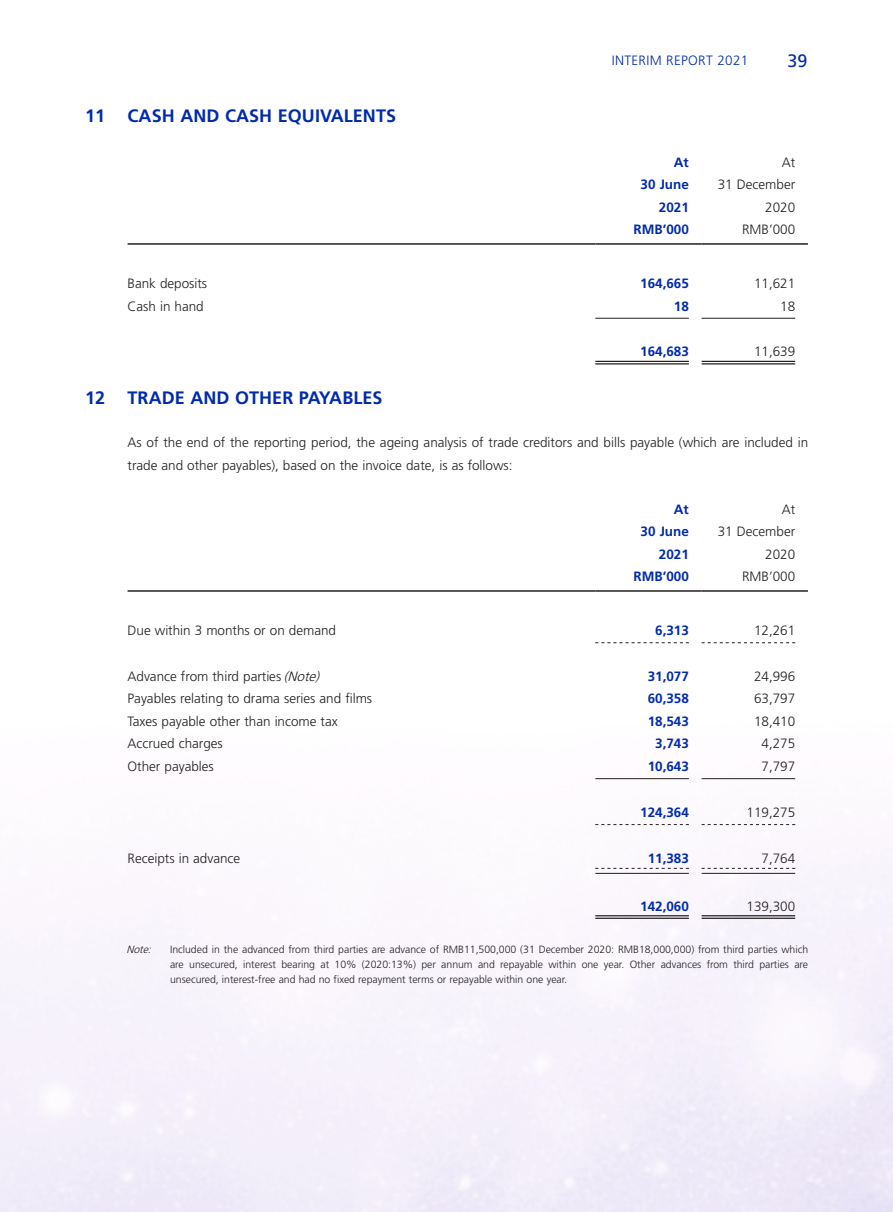
<style>
.page{position:relative;width:893px;height:1212px;background:#fff}
.page>*{position:absolute;margin:0;border:0;box-sizing:border-box;transform-origin:0 0}
.t1{font:700 18px "Frutiger LT Std";letter-spacing:.005em;color:#002baa}
.t2{font:18px "Frutiger LT Std";color:#002baa}
.t3{font:300 13.5px/22.5px "Frutiger LT Std";color:#231f20;text-align:right}
.t4{font:700 13.5px/22.5px "Frutiger LT Std";color:#002baa;text-align:right}
.t5{font:300 13.5px "Frutiger LT Std";letter-spacing:.025em;color:#002baa}
.t6{font:300 10.5px/15px "Frutiger LT Std";color:#231f20;text-align:justify}
.t7{font:italic 300 10.5px "Frutiger LT Std";color:#231f20}
.s1{font-style:italic}
</style>
<div class="page">
<hr style="left:128px;top:243px;width:467px;height:2px;background:#231f20">
<hr style="left:595px;top:243px;width:107px;height:2px;background:#231f20">
<hr style="left:702px;top:243px;width:106px;height:2px;background:#231f20">
<hr style="left:595px;top:318px;width:94px;height:1px;background:#231f20">
<hr style="left:702px;top:318px;width:93px;height:1px;background:#231f20">
<hr style="left:595px;top:361px;width:94px;height:1px;background:#231f20">
<hr style="left:595px;top:363px;width:94px;height:1px;background:#231f20">
<hr style="left:702px;top:361px;width:93px;height:1px;background:#231f20">
<hr style="left:702px;top:363px;width:93px;height:1px;background:#231f20">
<hr style="left:128px;top:590px;width:467px;height:2px;background:#231f20">
<hr style="left:595px;top:590px;width:107px;height:2px;background:#231f20">
<hr style="left:702px;top:590px;width:106px;height:2px;background:#231f20">
<svg style="left:595px;top:642px;width:94px;height:1px"></svg>
<svg style="left:702px;top:642px;width:93px;height:1px"></svg>
<hr style="left:595px;top:778px;width:94px;height:1px;background:#231f20">
<hr style="left:702px;top:778px;width:93px;height:1px;background:#231f20">
<svg style="left:595px;top:824px;width:94px;height:1px"></svg>
<svg style="left:702px;top:824px;width:93px;height:1px"></svg>
<svg style="left:595px;top:868px;width:94px;height:1px"></svg>
<hr style="left:595px;top:873px;width:94px;height:1px;background:#231f20">
<svg style="left:702px;top:868px;width:93px;height:1px"></svg>
<hr style="left:702px;top:873px;width:93px;height:1px;background:#231f20">
<hr style="left:595px;top:915px;width:94px;height:1px;background:#231f20">
<hr style="left:595px;top:918px;width:94px;height:1px;background:#231f20">
<hr style="left:702px;top:915px;width:93px;height:1px;background:#231f20">
<hr style="left:702px;top:918px;width:93px;height:1px;background:#231f20">
<h1 class="t1" style="left:85px;top:106px;width:313px">11 CASH AND CASH EQUIVALENTS</h1>
<p class="t5" style="left:612px;top:52px;width:138px">INTERIM REPORT 2021</p>
<h1 class="t2" style="left:787px;top:51px;width:22px">39</h1>
<p class="t4" style="left:641px;top:151px;width:50px">At<br>30 June<br>2021</p>
<p class="t3" style="left:718px;top:151px;width:79px">At<br>31 December<br>2020</p>
<p class="t4" style="left:633px;top:218px;width:57px">RMB’000</p>
<p class="t3" style="left:742px;top:219px;width:55px">RMB’000</p>
<p class="t3" style="left:128px;top:272px;width:81px">Bank deposits</p>
<p class="t4" style="left:640px;top:272px;width:50px">164,665</p>
<p class="t3" style="left:754px;top:272px;width:43px">11,621</p>
<p class="t3" style="left:128px;top:295px;width:78px">Cash in hand</p>
<p class="t4" style="left:674px;top:295px;width:16px">18</p>
<p class="t3" style="left:780px;top:295px;width:16px">18</p>
<p class="t4" style="left:640px;top:340px;width:50px">164,683</p>
<p class="t3" style="left:754px;top:341px;width:43px">11,639</p>
<h1 class="t1" style="left:85px;top:387px;width:299px">12 TRADE AND OTHER PAYABLES</h1>
<p class="t3" style="left:128px;top:432px;width:682px;text-align:left">As of the end of the reporting period, the ageing analysis of trade creditors and bills payable (which are included in trade and other payables), based on the invoice date, is as follows:</p>
<p class="t4" style="left:641px;top:498px;width:50px">At<br>30 June<br>2021</p>
<p class="t3" style="left:718px;top:498px;width:79px">At<br>31 December<br>2020</p>
<p class="t4" style="left:633px;top:565px;width:57px">RMB’000</p>
<p class="t3" style="left:742px;top:565px;width:55px">RMB’000</p>
<p class="t3" style="left:128px;top:619px;width:210px">Due within 3 months or on demand</p>
<p class="t4" style="left:655px;top:619px;width:35px">6,313</p>
<p class="t3" style="left:754px;top:619px;width:43px">12,261</p>
<p class="t3" style="left:128px;top:665px;width:197px">Advance from third parties <span class="s1">(Note)</span></p>
<p class="t4" style="left:648px;top:665px;width:43px">31,077</p>
<p class="t3" style="left:754px;top:665px;width:43px">24,996</p>
<p class="t3" style="left:128px;top:688px;width:246px">Payables relating to drama series and films</p>
<p class="t4" style="left:648px;top:687px;width:43px">60,358</p>
<p class="t3" style="left:754px;top:688px;width:43px">63,797</p>
<p class="t3" style="left:128px;top:710px;width:212px">Taxes payable other than income tax</p>
<p class="t4" style="left:648px;top:710px;width:43px">18,543</p>
<p class="t3" style="left:754px;top:710px;width:43px">18,410</p>
<p class="t3" style="left:128px;top:733px;width:97px">Accrued charges</p>
<p class="t4" style="left:655px;top:732px;width:35px">3,743</p>
<p class="t3" style="left:761px;top:733px;width:35px">4,275</p>
<p class="t3" style="left:128px;top:755px;width:88px">Other payables</p>
<p class="t4" style="left:648px;top:755px;width:43px">10,643</p>
<p class="t3" style="left:761px;top:755px;width:35px">7,797</p>
<p class="t4" style="left:640px;top:801px;width:50px">124,364</p>
<p class="t3" style="left:747px;top:801px;width:50px">119,275</p>
<p class="t3" style="left:128px;top:847px;width:114px">Receipts in advance</p>
<p class="t4" style="left:648px;top:847px;width:43px">11,383</p>
<p class="t3" style="left:761px;top:847px;width:35px">7,764</p>
<p class="t4" style="left:640px;top:895px;width:50px">142,060</p>
<p class="t3" style="left:747px;top:895px;width:50px">139,300</p>
<p class="t7" style="left:126px;top:943px;width:29px">Note:</p>
<p class="t6" style="left:170px;top:941px;width:640px">Included in the advanced from third parties are advance of RMB11,500,000 (31 December 2020: RMB18,000,000) from third parties which are unsecured, interest bearing at 10% (2020:13%) per annum and repayable within one year. Other advances from third parties are unsecured, interest-free and had no fixed repayment terms or repayable within one year.</p>
</div>
